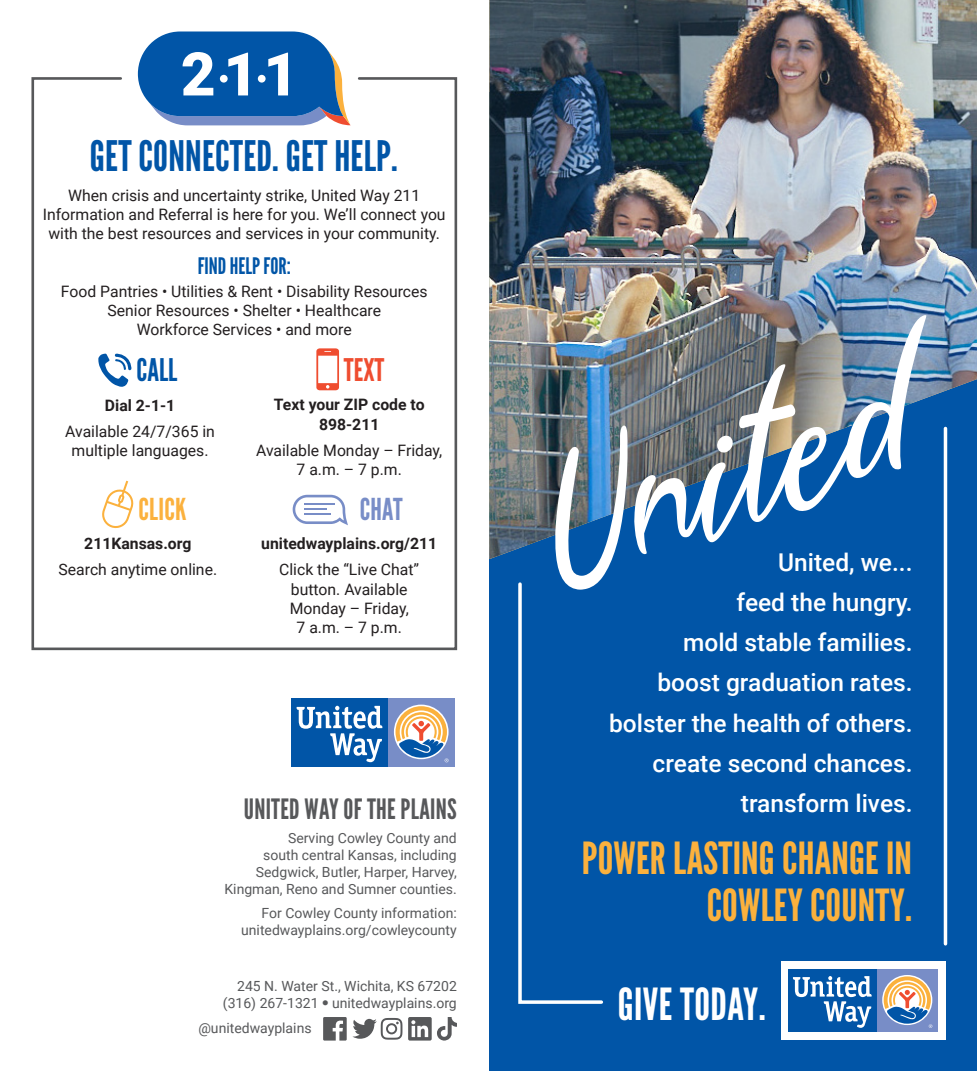
<style>
.page{position:relative;width:977px;height:1071px;background:#fff}
.page>*{position:absolute;margin:0;border:0;box-sizing:border-box;transform-origin:0 0}
.t1{font:italic 182px "Visually";color:#fff}
.t2{font:44.1px/47.2px "League Gothic";letter-spacing:.005em;color:#fbb13d;text-align:right}
.t3{font:44.1px "League Gothic";letter-spacing:.01em;color:#fff}
.t4{font:42px "League Gothic";letter-spacing:.005em;color:#0155a7}
.t5{font:31.15px "League Gothic";color:#0155a7}
.t6{font:31.15px "League Gothic";color:#ef4d30}
.t7{font:30.1px "League Gothic";letter-spacing:.01em;color:#fbb13d}
.t8{font:30.1px "League Gothic";color:#788dc7}
.t9{font:28px "League Gothic";letter-spacing:.01em;color:#57585a}
.t10{font:500 24.5px/40.2px "Roboto";color:#fff;text-align:right}
.t11{font:22.75px "League Gothic";color:#0155a7}
.t12{font:15.75px/19.2px "Roboto";color:#231f20;text-align:center}
.t13{font:700 15.75px/19.2px "Roboto";color:#231f20;text-align:center}
.t14{font:14px/16.8px "Roboto";color:#57585a;text-align:right}
</style>
<div class="page">
<svg style="left:31px;top:77px;width:427px;height:574px"></svg>
<div style="left:489px;top:93px;width:487px;height:978px;background:#0155a7"></div>
<img style="left:489px;top:0;width:487px;height:559px">
<svg style="left:138px;top:32px;width:212px;height:93px"></svg>
<div style="left:220px;top:75px;width:8px;height:8px;background:#fff;border-radius:4px"></div>
<div style="left:258px;top:75px;width:7px;height:8px;background:#fff;border-radius:4px"></div>
<svg style="left:98px;top:353px;width:33px;height:34px"></svg>
<svg style="left:316px;top:348px;width:23px;height:42px"></svg>
<div style="left:780px;top:961px;width:165px;height:79px;background:#fff"></div>
<div style="left:876px;top:969px;width:61px;height:63px;background:#788dc7"></div>
<div style="left:788px;top:969px;width:88px;height:63px;background:#0155a7"></div>
<svg style="left:793px;top:976px;width:78px;height:52px"></svg>
<svg style="left:883px;top:976px;width:49px;height:52px"></svg>
<svg style="left:518px;top:582px;width:85px;height:422px"></svg>
<svg style="left:943px;top:428px;width:4px;height:516px;background:#d0dfee"></svg>
<div style="left:388px;top:698px;width:66px;height:69px;background:#788dc7"></div>
<div style="left:292px;top:698px;width:96px;height:69px;background:#0155a7"></div>
<svg style="left:296px;top:706px;width:86px;height:56px"></svg>
<svg style="left:395px;top:706px;width:53px;height:56px"></svg>
<svg style="left:323px;top:1017px;width:79px;height:24px"></svg>
<svg style="left:408px;top:1017px;width:23px;height:24px"></svg>
<svg style="left:437px;top:1017px;width:20px;height:24px"></svg>
<svg style="left:100px;top:481px;width:35px;height:49px"></svg>
<svg style="left:293px;top:495px;width:55px;height:30px"></svg>
<hr style="left:304px;top:508px;width:23px;height:2px;background:#788dc7">
<hr style="left:304px;top:503px;width:30px;height:2px;background:#788dc7">
<h3 class="t4" style="left:90px;top:131px;width:309px">GET CONNECTED. GET HELP.</h3>
<p class="t12" style="left:43px;top:185px;width:404px">When crisis and uncertainty strike, United Way 211<br>Information and Referral is here for you. We’ll connect you with the best resources and services in your community.</p>
<h3 class="t11" style="left:198px;top:252px;width:95px">FIND HELP FOR:</h3>
<p class="t12" style="left:61px;top:281px;width:368px">Food Pantries • Utilities &amp; Rent • Disability Resources<br>Senior Resources • Shelter • Healthcare<br>Workforce Services • and more</p>
<h3 class="t5" style="left:137px;top:352px;width:42px">CALL</h3>
<h3 class="t6" style="left:344px;top:351px;width:42px">TEXT</h3>
<p class="t13" style="left:105px;top:395px;width:72px">Dial 2-1-1</p>
<p class="t12" style="left:65px;top:421px;width:151px">Available 24/7/365 in multiple languages.</p>
<h3 class="t7" style="left:138px;top:491px;width:49px">CLICK</h3>
<p class="t13" style="left:84px;top:534px;width:109px">211Kansas.org</p>
<p class="t12" style="left:59px;top:559px;width:160px">Search anytime online.</p>
<p class="t13" style="left:274px;top:395px;width:152px">Text your ZIP code to<br>898-211</p>
<p class="t12" style="left:256px;top:440px;width:188px">Available Monday – Friday,<br>7 a.m. – 7 p.m.</p>
<h3 class="t8" style="left:360px;top:491px;width:44px">CHAT</h3>
<p class="t13" style="left:261px;top:534px;width:177px">unitedwayplains.org/211</p>
<p class="t12" style="left:279px;top:559px;width:142px">Click the “Live Chat” button. Available<br>Monday – Friday,<br>7 a.m. – 7 p.m.</p>
<h3 class="t9" style="left:244px;top:792px;width:214px">UNITED WAY OF THE PLAINS</h3>
<p class="t14" style="left:224px;top:829px;width:234px">Serving Cowley County and<br>south central Kansas, including<br>Sedgwick, Butler, Harper, Harvey,<br>Kingman, Reno and Sumner counties.</p>
<p class="t14" style="left:241px;top:905px;width:217px">For Cowley County information: unitedwayplains.org/cowleycounty</p>
<p class="t14" style="left:223px;top:978px;width:235px">245 N. Water St., Wichita, KS 67202 (316) 267-1321 ● unitedwayplains.org</p>
<p class="t14" style="left:198px;top:1019px;width:115px">@unitedwayplains</p>
<h1 class="t1" style="left:497px;top:393px;width:384px;rotate:-16deg">United</h1>
<h3 class="t10" style="left:609px;top:541px;width:305px">United, we...<br>feed the hungry.<br>mold stable families.<br>boost graduation rates. bolster the health of others. create second chances. transform lives.</h3>
<h2 class="t2" style="left:582px;top:834px;width:331px">POWER LASTING CHANGE IN<br>COWLEY COUNTY.</h2>
<h2 class="t3" style="left:617px;top:978px;width:149px">GIVE TODAY.</h2>
</div>
